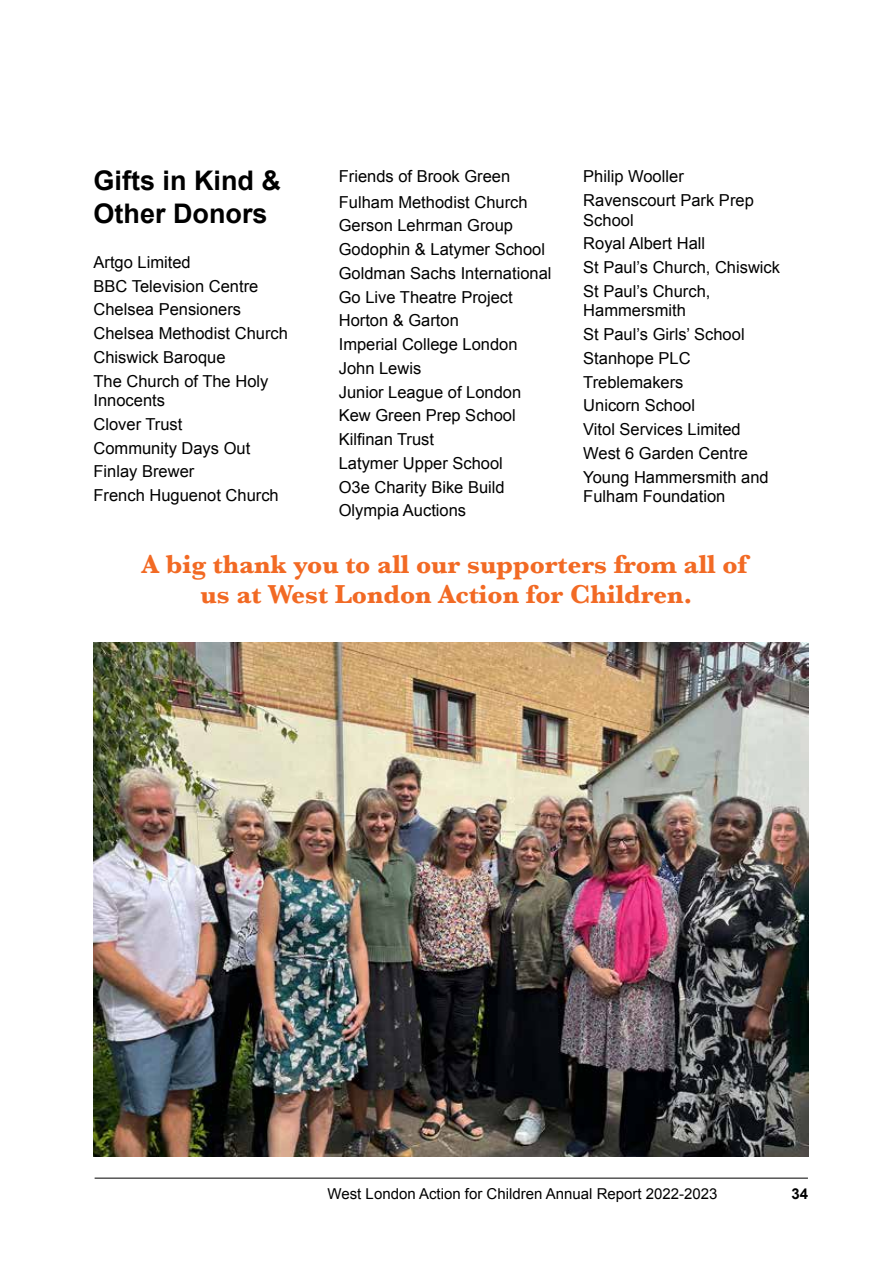
<style>
.page{position:relative;width:893px;height:1263px;background:#fff}
.page>*{position:absolute;margin:0;border:0;box-sizing:border-box;transform-origin:0 0}
.t1{font:700 27px/30px "Baskerville";color:#f26a24;text-align:center}
.t2{font:700 27px/33px "Arial";color:#000}
.t3{font:16.5px/23.7px "Arial";color:#000}
.t4{font:15px "Arial";color:#000}
.t5{font:700 15px "Arial";color:#000}
</style>
<div class="page">
<hr style="left:95px;top:1178px;width:713px;height:1px;background:#000">
<img style="left:94px;top:642px;width:714px;height:515px">
<h1 class="t2" style="left:94px;top:165px;width:189px">Gifts in Kind &amp;<br>Other Donors</h1>
<p class="t3" style="left:94px;top:250px;width:196px">Artgo Limited<br>BBC Television Centre<br>Chelsea Pensioners<br>Chelsea Methodist Church<br>Chiswick Baroque<br>The Church of The Holy</p>
<p class="t3" style="left:94px;top:389px;width:187px">Innocents<br>Clover Trust<br>Community Days Out<br>Finlay Brewer<br>French Huguenot Church</p>
<p class="t3" style="left:339px;top:164px;width:190px;line-height:25.2px">Friends of Brook Green<br>Fulham Methodist Church</p>
<p class="t3" style="left:339px;top:214px;width:214px">Gerson Lehrman Group<br>Godophin &amp; Latymer School<br>Goldman Sachs International<br>Go Live Theatre Project<br>Horton &amp; Garton<br>Imperial College London<br>John Lewis<br>Junior League of London<br>Kew Green Prep School<br>Kilfinan Trust<br>Latymer Upper School<br>O3e Charity Bike Build<br>Olympia Auctions</p>
<p class="t3" style="left:583px;top:165px;width:172px">Philip Wooller<br>Ravenscourt Park Prep</p>
<p class="t3" style="left:583px;top:208px;width:198px">School<br>Royal Albert Hall<br>St Paul’s Church, Chiswick<br>St Paul’s Church,</p>
<p class="t3" style="left:583px;top:299px;width:187px">Hammersmith<br>St Paul’s Girls’ School<br>Stanhope PLC<br>Treblemakers<br>Unicorn School<br>Vitol Services Limited<br>West 6 Garden Centre<br>Young Hammersmith and</p>
<p class="t3" style="left:583px;top:485px;width:144px">Fulham Foundation</p>
<h1 class="t1" style="left:142px;top:549px;width:607px">A big thank you to all our supporters from all of us at West London Action for Children.</h1>
<p class="t4" style="left:328px;top:1184px;width:391px">West London Action for Children Annual Report 2022-2023</p>
<p class="t5" style="left:791px;top:1183px;width:18px">34</p>
</div>
